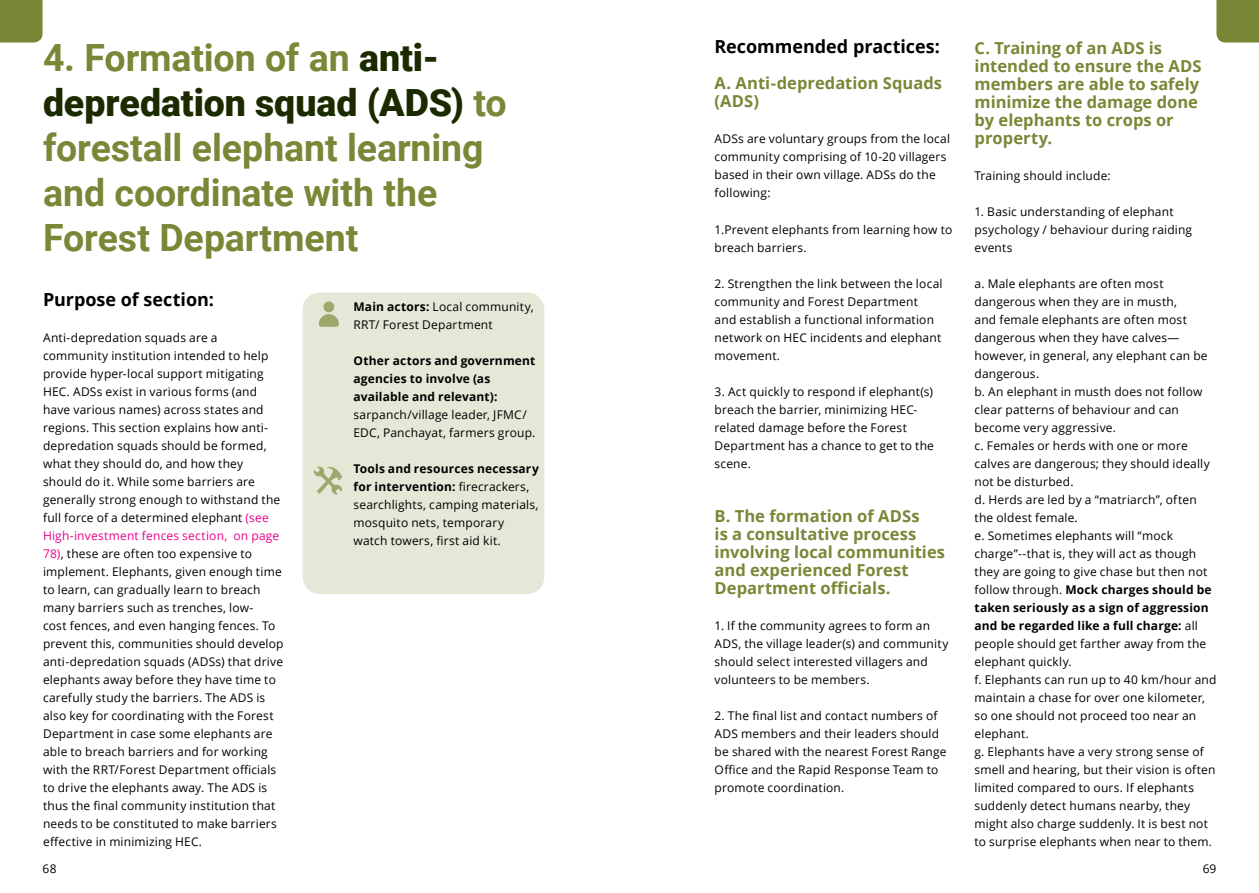
<style>
.page{position:relative;width:1259px;height:893px;background:#fff}
.page>*{position:absolute;margin:0;border:0;box-sizing:border-box;transform-origin:0 0}
.t1{font:700 37.5px/45px "Roboto";letter-spacing:-.005em;color:#7b8637}
.t2{font:700 18px "Open Sans";letter-spacing:-.005em;color:#000}
.t3{font:700 16.5px/18px "Open Sans";color:#7b8637}
.t4{font:12px/18px "Open Sans";letter-spacing:.015em;color:#000}
.t5{font:700 12px/18px "Open Sans";letter-spacing:.015em;color:#000}
.s1{font-weight:900;color:#1c2a00}
.s2{color:#ec008c}
.s3{font-weight:700}
</style>
<div class="page">
<div style="left:1216px;top:0;width:43px;height:43px;background:#7b8536"></div>
<div style="left:0;top:0;width:43px;height:43px;background:#7b8536"></div>
<div style="left:302px;top:292px;width:242px;height:302px;background:#e5e7d7;border-radius:18px"></div>
<svg style="left:313px;top:466px;width:29px;height:29px"></svg>
<div style="left:323px;top:301px;width:11px;height:11px;background:#9fa76d;border-radius:50%"></div>
<svg style="left:319px;top:314px;width:20px;height:13px"></svg>
<h1 class="t1" style="left:43px;top:33px;width:465px">4. Formation of an <span class="s1">anti&shy;depredation squad (ADS)</span> to forestall elephant learning and coordinate with the<br>Forest Department</h1>
<h2 class="t2" style="left:43px;top:287px;width:172px">Purpose of section:</h2>
<p class="t4" style="left:43px;top:329px;width:242px">Anti-depredation squads are a community institution intended to help provide hyper-local support mitigating HEC. ADSs exist in various forms (and have various names) across states and regions. This section explains how anti&shy;depredation squads should be formed, what they should do, and how they should do it. While some barriers are generally strong enough to withstand the full force of a determined elephant <span class="s2">(see High-investment fences section, on page 78)</span>, these are often too expensive to implement. Elephants, given enough time to learn, can gradually learn to breach many barriers such as trenches, low-<br>cost fences, and even hanging fences. To prevent this, communities should develop anti-depredation squads (ADSs) that drive elephants away before they have time to carefully study the barriers. The ADS is also key for coordinating with the Forest Department in case some elephants are able to breach barriers and for working with the RRT/Forest Department officials to drive the elephants away. The ADS is thus the final community institution that needs to be constituted to make barriers effective in minimizing HEC.</p>
<p class="t4" style="left:353px;top:297px;width:182px"><span class="s3">Main actors:</span> Local community,<br>RRT/ Forest Department</p>
<p class="t5" style="left:353px;top:351px;width:183px">Other actors and government agencies to involve (as available and relevant):</p>
<p class="t4" style="left:353px;top:405px;width:183px">sarpanch/village leader, JFMC/<br>EDC, Panchayat, farmers group.</p>
<p class="t4" style="left:353px;top:459px;width:187px"><span class="s3">Tools and resources necessary for intervention:</span> firecrackers, searchlights, camping materials, mosquito nets, temporary watch towers, first aid kit.</p>
<h2 class="t2" style="left:714px;top:34px;width:227px">Recommended practices:</h2>
<h3 class="t3" style="left:714px;top:74px;width:229px">A. Anti-depredation Squads (ADS)</h3>
<p class="t4" style="left:714px;top:130px;width:237px">ADSs are voluntary groups from the local community comprising of 10-20 villagers based in their own village. ADSs do the following:</p>
<p class="t4" style="left:714px;top:220px;width:239px">1.Prevent elephants from learning how to breach barriers.</p>
<p class="t4" style="left:714px;top:274px;width:229px">2. Strengthen the link between the local community and Forest Department and establish a functional information network on HEC incidents and elephant movement.</p>
<p class="t4" style="left:714px;top:382px;width:221px">3. Act quickly to respond if elephant(s) breach the barrier, minimizing HEC&shy;related damage before the Forest<br>Department has a chance to get to the scene.</p>
<h3 class="t3" style="left:714px;top:506px;width:232px">B. The formation of ADSs<br>is a consultative process involving local communities and experienced Forest<br>Department officials.</h3>
<p class="t4" style="left:714px;top:616px;width:235px">1. If the community agrees to form an ADS, the village leader(s) and community should select interested villagers and volunteers to be members.</p>
<p class="t4" style="left:714px;top:706px;width:233px">2. The final list and contact numbers of ADS members and their leaders should be shared with the nearest Forest Range Office and the Rapid Response Team to promote coordination.</p>
<h3 class="t3" style="left:974px;top:38px;width:228px">C. Training of an ADS is intended to ensure the ADS members are able to safely minimize the damage done by elephants to crops or property.</h3>
<p class="t4" style="left:974px;top:166px;width:138px">Training should include:</p>
<p class="t4" style="left:974px;top:202px;width:219px">1. Basic understanding of elephant psychology / behaviour during raiding events</p>
<p class="t4" style="left:974px;top:274px;width:243px">a. Male elephants are often most dangerous when they are in musth,<br>and female elephants are often most dangerous when they have calves— however, in general, any elephant can be dangerous.<br>b. An elephant in musth does not follow clear patterns of behaviour and can become very aggressive.<br>c. Females or herds with one or more calves are dangerous; they should ideally not be disturbed.<br>d. Herds are led by a “matriarch”, often the oldest female.<br>e. Sometimes elephants will “mock charge”--that is, they will act as though they are going to give chase but then not follow through. <span class="s3">Mock charges should be taken seriously as a sign of aggression and be regarded like a full charge:</span> all people should get farther away from the elephant quickly.<br>f. Elephants can run up to 40 km/hour and maintain a chase for over one kilometer, so one should not proceed too near an elephant.<br>g. Elephants have a very strong sense of smell and hearing, but their vision is often limited compared to ours. If elephants suddenly detect humans nearby, they might also charge suddenly. It is best not to surprise elephants when near to them.</p>
<p class="t4" style="left:43px;top:859px;width:16px">68</p>
<p class="t4" style="left:1202px;top:859px;width:15px">69</p>
</div>
